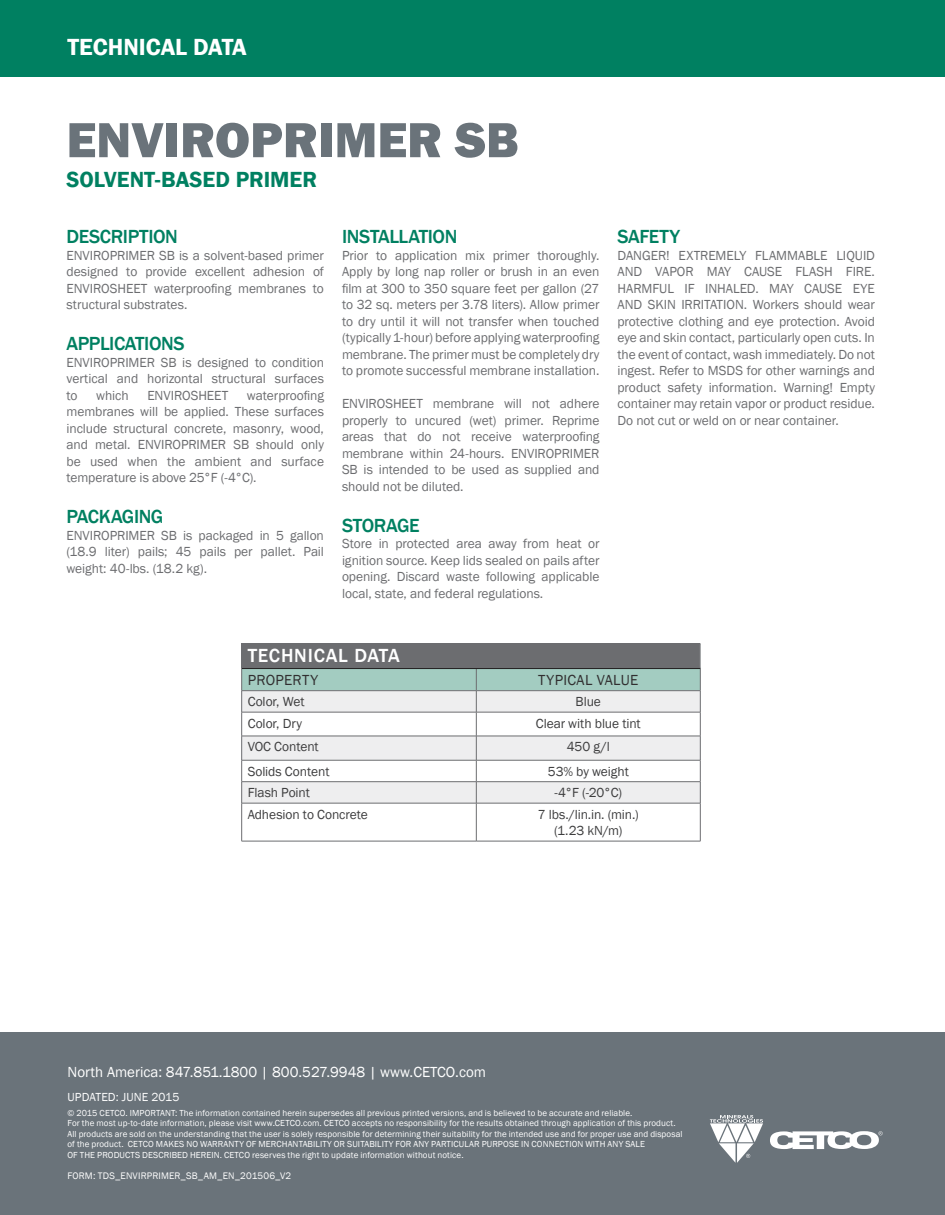
<style>
.page{position:relative;width:945px;height:1215px;background:#fff}
.page>*{position:absolute;margin:0;border:0;box-sizing:border-box;transform-origin:0 0}
.t1{font:800 51px "Franklin Gothic";color:#6a737a}
.t2{font:600 24px "Franklin Gothic";color:#fff}
.t3{font:600 22.5px "Franklin Gothic";color:#008061}
.t4{font:500 19.5px "Franklin Gothic";letter-spacing:-.02em;color:#008061}
.t5{font:500 19.5px "Franklin Gothic";letter-spacing:.035em;color:#fff}
.t6{font:15px "Franklin Gothic";color:#fff}
.t7{font:15px "Franklin Gothic";letter-spacing:.02em;color:#312f30}
.t8{font:13.5px/16.5px "Franklin Gothic";letter-spacing:-.005em;color:#6c6d70;text-align:justify}
.t9{font:13.5px/16.5px "Franklin Gothic";letter-spacing:-.005em;color:#3e3e3f;text-align:center}
.t10{font:12px "Franklin Gothic";letter-spacing:.005em;color:#fff}
.t11{font:9.75px "Franklin Gothic";letter-spacing:.015em;color:#fff}
.t12{font:9px/10.5px "Franklin Gothic";letter-spacing:.01em;color:#fff}
</style>
<div class="page">
<div style="left:0;top:0;width:945px;height:77px;background:#008061"></div>
<div style="left:0;top:1032px;width:945px;height:183px;background:#6a737a"></div>
<svg style="left:770px;top:1131px;width:113px;height:18px"></svg>
<svg style="left:710px;top:1115px;width:53px;height:48px"></svg>
<svg style="left:242px;top:804px;width:458px;height:37px"></svg>
<hr style="left:241px;top:803px;width:1px;height:38px;background:#6c6d70">
<hr style="left:700px;top:803px;width:1px;height:38px;background:#6c6d70">
<hr style="left:242px;top:803px;width:234px;height:1px;background:#6c6d70">
<hr style="left:476px;top:803px;width:224px;height:1px;background:#6c6d70">
<hr style="left:476px;top:803px;width:1px;height:38px;background:#6c6d70">
<hr style="left:242px;top:643px;width:234px;height:1px;background:#6c6d70">
<svg style="left:241px;top:644px;width:460px;height:159px"></svg>
<hr style="left:476px;top:643px;width:224px;height:1px;background:#6c6d70">
<hr style="left:242px;top:841px;width:234px;height:1px;background:#6c6d70">
<hr style="left:476px;top:841px;width:224px;height:1px;background:#6c6d70">
<hr style="left:242px;top:668px;width:458px;height:1px;background:#231f20">
<h2 class="t2" style="left:68px;top:32px;width:181px">TECHNICAL DATA</h2>
<h1 class="t1" style="left:67px;top:107px;width:454px">ENVIROPRIMER SB</h1>
<h3 class="t3" style="left:67px;top:165px;width:252px">SOLVENT-BASED PRIMER</h3>
<h3 class="t4" style="left:67px;top:225px;width:113px">DESCRIPTION</h3>
<p class="t8" style="left:67px;top:247px;width:259px">ENVIROPRIMER SB is a solvent-based primer designed to provide excellent adhesion of ENVIROSHEET waterproofing membranes to structural substrates.</p>
<h3 class="t4" style="left:67px;top:332px;width:120px">APPLICATIONS</h3>
<p class="t8" style="left:67px;top:354px;width:259px">ENVIROPRIMER SB is designed to condition vertical and horizontal structural surfaces to</p>
<p class="t8" style="left:67px;top:387px;width:259px;text-indent:180px">waterproofing membranes will be applied. These surfaces include structural concrete, masonry, wood, and metal. ENVIROPRIMER SB should only be used when the ambient and surface temperature is above 25°F (-4°C).</p>
<h3 class="t4" style="left:67px;top:505px;width:99px">PACKAGING</h3>
<p class="t8" style="left:67px;top:527px;width:259px">ENVIROPRIMER SB is packaged in 5 gallon (18.9 liter) pails; 45 pails per pallet. Pail weight: 40-lbs. (18.2 kg).</p>
<p class="t8" style="left:96px;top:387px;width:34px">which</p>
<p class="t8" style="left:147px;top:387px;width:83px">ENVIROSHEET</p>
<h3 class="t4" style="left:342px;top:225px;width:117px">INSTALLATION</h3>
<p class="t8" style="left:342px;top:247px;width:259px">Prior to application mix primer thoroughly.<br>Apply by long nap roller or brush in an even film at 300 to 350 square feet per gallon (27 to 32 sq. meters per 3.78 liters). Allow primer to dry until it will not transfer when touched (typically 1-hour) before applying waterproofing membrane. The primer must be completely dry to promote successful membrane installation.</p>
<p class="t8" style="left:342px;top:396px;width:259px">ENVIROSHEET membrane will not adhere properly to uncured (wet) primer. Reprime areas that do not receive waterproofing membrane within 24-hours. ENVIROPRIMER SB is intended to be used as supplied and should not be diluted.</p>
<h3 class="t4" style="left:342px;top:513px;width:79px">STORAGE</h3>
<p class="t8" style="left:342px;top:536px;width:259px">Store in protected area away from heat or ignition source. Keep lids sealed on pails after opening. Discard waste following applicable local, state, and federal regulations.</p>
<h3 class="t4" style="left:618px;top:225px;width:64px">SAFETY</h3>
<p class="t8" style="left:618px;top:247px;width:259px">DANGER! EXTREMELY FLAMMABLE LIQUID AND VAPOR MAY CAUSE FLASH FIRE.<br>HARMFUL IF INHALED. MAY CAUSE EYE AND SKIN IRRITATION. Workers should wear protective clothing and eye protection. Avoid eye and skin contact, particularly open cuts. In the event of contact, wash immediately. Do not ingest. Refer to MSDS for other warnings and product safety information. Warning! Empty container may retain vapor or product residue.<br>Do not cut or weld on or near container.</p>
<h3 class="t5" style="left:248px;top:643px;width:154px">TECHNICAL DATA</h3>
<p class="t7" style="left:248px;top:670px;width:72px">PROPERTY</p>
<p class="t7" style="left:538px;top:670px;width:102px">TYPICAL VALUE</p>
<p class="t9" style="left:248px;top:694px;width:58px">Color, Wet</p>
<p class="t9" style="left:576px;top:694px;width:27px">Blue</p>
<p class="t9" style="left:248px;top:715px;width:56px">Color, Dry</p>
<p class="t9" style="left:536px;top:715px;width:106px">Clear with blue tint</p>
<p class="t9" style="left:248px;top:739px;width:73px">VOC Content</p>
<p class="t9" style="left:567px;top:739px;width:45px">450 g/l</p>
<p class="t9" style="left:248px;top:763px;width:83px">Solids Content</p>
<p class="t9" style="left:548px;top:763px;width:83px">53% by weight</p>
<p class="t9" style="left:248px;top:785px;width:64px">Flash Point</p>
<p class="t9" style="left:554px;top:785px;width:69px">-4°F (-20°C)</p>
<p class="t9" style="left:248px;top:806px;width:122px">Adhesion to Concrete</p>
<p class="t9" style="left:538px;top:806px;width:102px">7 lbs./lin.in. (min.) (1.23 kN/m)</p>
<p class="t6" style="left:68px;top:1062px;width:420px">North America: 847.851.1800 | 800.527.9948 | www.CETCO.com</p>
<p class="t12" style="left:68px;top:1108px;width:617px">© 2015 CETCO. IMPORTANT: The information contained herein supersedes all previous printed versions, and is believed to be accurate and reliable.<br>For the most up-to-date information, please visit www.CETCO.com. CETCO accepts no responsibility for the results obtained through application of this product.<br>All products are sold on the understanding that the user is solely responsible for determining their suitability for the intended use and for proper use and disposal of the product. CETCO MAKES NO WARRANTY OF MERCHANTABILITY OR SUITABILITY FOR ANY PARTICULAR PURPOSE IN CONNECTION WITH ANY SALE<br>OF THE PRODUCTS DESCRIBED HEREIN. CETCO reserves the right to update information without notice.</p>
<p class="t10" style="left:68px;top:1090px;width:113px">UPDATED: JUNE 2015</p>
<p class="t11" style="left:68px;top:1170px;width:225px">FORM: TDS_ENVIRPRIMER_SB_AM_EN_201506_V2</p>
</div>
